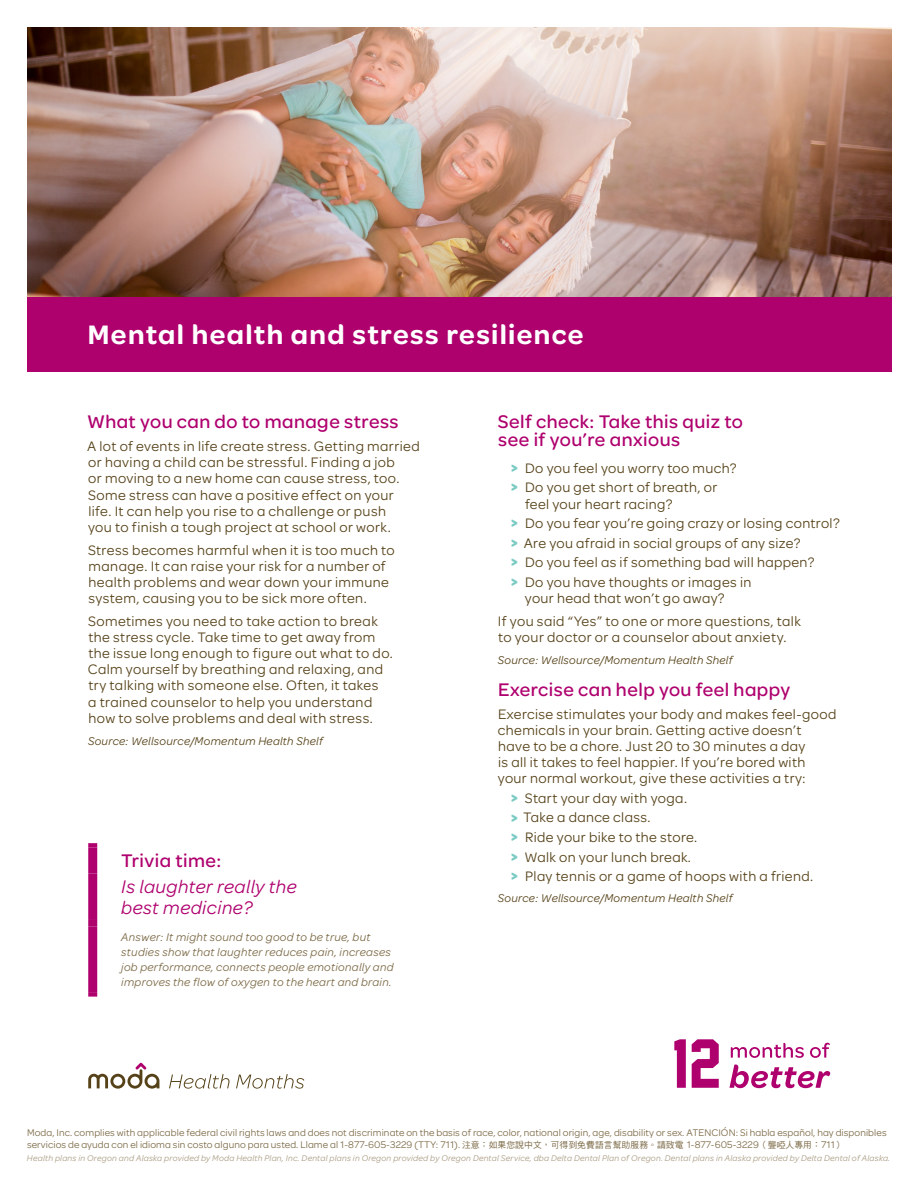
<style>
.page{position:relative;width:918px;height:1188px;background:#fff}
.page>*{position:absolute;margin:0;border:0;box-sizing:border-box;transform-origin:0 0}
.Topic_-_member_flyer{font:600 28.5px "Omnes Moda";letter-spacing:.045em;color:#fff}
.Subhead_-_member_fly{font:500 19.5px/18px "Omnes Moda";letter-spacing:.025em;color:#af016e}
.Subhead_-_member_fly-2{font:italic 19.5px/21px "Omnes Moda";letter-spacing:.025em;color:#af016e}
.Body_-_member_flyer{font:14.7px/16.2px "Omnes Moda";letter-spacing:.025em;color:#564218}
.Moda_-_Legal{font:italic 12px/15px "Omnes Moda";letter-spacing:.025em;color:#7c6945}
.Footnote{font:italic 12px "Omnes Moda";letter-spacing:.025em;color:#564218}
.Body_-_member_flyer-2{font:italic 12px "Omnes Moda";letter-spacing:.025em;color:#564218}
.Moda_-_Intro_paragra{font:10.2px/11.7px "Omnes Moda";letter-spacing:.01em;color:#7c6945}
.Moda_-_Legal-2{font:italic 8.85px "Omnes Moda";letter-spacing:.025em;color:#aa9c83}
.s1{font-weight:700;font-size:15px;color:#7acbc4}
.s2{font-family:"DF Hei Std W5";font-size:8.7px}
</style>
<div class="page">
<img style="left:27px;top:27px;width:865px;height:270px">
<div style="left:88px;top:843px;width:9px;height:5px;background:#af016e"></div>
<div style="left:88px;top:848px;width:9px;height:25px;background:#af016e"></div>
<div style="left:88px;top:873px;width:9px;height:47px;background:#af016e"></div>
<div style="left:88px;top:920px;width:9px;height:7px;background:#af016e"></div>
<div style="left:88px;top:927px;width:9px;height:65px;background:#af016e"></div>
<div style="left:88px;top:992px;width:9px;height:5px;background:#af016e"></div>
<div style="left:27px;top:297px;width:865px;height:74px;background:#af016e"></div>
<svg style="left:674px;top:1039px;width:12px;height:49px"></svg>
<svg style="left:692px;top:1039px;width:27px;height:49px"></svg>
<svg style="left:729px;top:1064px;width:101px;height:24px"></svg>
<svg style="left:731px;top:1043px;width:73px;height:15px"></svg>
<svg style="left:810px;top:1043px;width:20px;height:15px"></svg>
<svg style="left:88px;top:1063px;width:71px;height:26px"></svg>
<svg style="left:169px;top:1074px;width:61px;height:15px"></svg>
<svg style="left:236px;top:1074px;width:68px;height:15px"></svg>
<p class="Topic_-_member_flyer" style="left:88px;top:314px;width:497px">Mental health and stress resilience</p>
<p class="Subhead_-_member_fly" style="left:87px;top:412px;width:313px">What you can do to manage stress</p>
<p class="Body_-_member_flyer" style="left:87px;top:437px;width:334px">A lot of events in life create stress. Getting married or having a child can be stressful. Finding a job<br>or moving to a new home can cause stress, too.<br>Some stress can have a positive effect on your<br>life. It can help you rise to a challenge or push<br>you to finish a tough project at school or work.</p>
<p class="Body_-_member_flyer" style="left:88px;top:541px;width:308px">Stress becomes harmful when it is too much to manage. It can raise your risk for a number of health problems and wear down your immune system, causing you to be sick more often.</p>
<p class="Body_-_member_flyer" style="left:88px;top:612px;width:307px">Sometimes you need to take action to break the stress cycle. Take time to get away from the issue long enough to figure out what to do.<br>Calm yourself by breathing and relaxing, and try talking with someone else. Often, it takes<br>a trained counselor to help you understand how to solve problems and deal with stress.</p>
<p class="Footnote" style="left:88px;top:733px;width:236px">Source: Wellsource/Momentum Health Shelf</p>
<p class="Subhead_-_member_fly" style="left:121px;top:851px;width:102px">Trivia time:</p>
<p class="Subhead_-_member_fly-2" style="left:121px;top:875px;width:177px">Is laughter really the best medicine?</p>
<p class="Moda_-_Legal" style="left:121px;top:929px;width:274px">Answer: It might sound too good to be true, but studies show that laughter reduces pain, increases job performance, connects people emotionally and improves the flow of oxygen to the heart and brain.</p>
<p class="Subhead_-_member_fly" style="left:498px;top:412px;width:247px">Self check: Take this quiz to see if you’re anxious</p>
<p class="Body_-_member_flyer" style="left:511px;top:459px;width:227px"><span class="s1">&gt;</span> Do you feel you worry too much?</p>
<p class="Body_-_member_flyer" style="left:525px;top:479px;width:194px;text-indent:-14px"><span class="s1">&gt;</span> Do you get short of breath, or feel your heart racing?</p>
<p class="Body_-_member_flyer" style="left:511px;top:514px;width:330px"><span class="s1">&gt;</span> Do you fear you’re going crazy or losing control?</p>
<p class="Body_-_member_flyer" style="left:511px;top:534px;width:291px"><span class="s1">&gt;</span> Are you afraid in social groups of any size?</p>
<p class="Body_-_member_flyer" style="left:511px;top:554px;width:305px"><span class="s1">&gt;</span> Do you feel as if something bad will happen?</p>
<p class="Body_-_member_flyer" style="left:525px;top:573px;width:228px;text-indent:-14px"><span class="s1">&gt;</span> Do you have thoughts or images in your head that won’t go away?</p>
<p class="Body_-_member_flyer" style="left:498px;top:612px;width:304px">If you said “Yes” to one or more questions, talk to your doctor or a counselor about anxiety.</p>
<p class="Footnote" style="left:498px;top:652px;width:236px">Source: Wellsource/Momentum Health Shelf</p>
<p class="Subhead_-_member_fly" style="left:498px;top:679px;width:294px">Exercise can help you feel happy</p>
<p class="Body_-_member_flyer" style="left:498px;top:705px;width:340px">Exercise stimulates your body and makes feel-good chemicals in your brain. Getting active doesn’t have to be a chore. Just 20 to 30 minutes a day<br>is all it takes to feel happier. If you’re bored with your normal workout, give these activities a try:</p>
<p class="Body_-_member_flyer" style="left:511px;top:789px;width:177px"><span class="s1">&gt;</span> Start your day with yoga.</p>
<p class="Body_-_member_flyer" style="left:511px;top:809px;width:141px"><span class="s1">&gt;</span> Take a dance class.</p>
<p class="Body_-_member_flyer" style="left:511px;top:828px;width:188px"><span class="s1">&gt;</span> Ride your bike to the store.</p>
<p class="Body_-_member_flyer" style="left:511px;top:848px;width:181px"><span class="s1">&gt;</span> Walk on your lunch break.</p>
<p class="Body_-_member_flyer" style="left:511px;top:868px;width:303px"><span class="s1">&gt;</span> Play tennis or a game of hoops with a friend.</p>
<p class="Body_-_member_flyer-2" style="left:498px;top:890px;width:236px">Source: Wellsource/Momentum Health Shelf</p>
<p class="Moda_-_Intro_paragra" style="left:27px;top:1127px;width:861px">Moda, Inc. complies with applicable federal civil rights laws and does not discriminate on the basis of race, color, national origin, age, disability or sex. ATENCIÓN: Si habla español, hay disponibles servicios de ayuda con el idioma sin costo alguno para usted. Llame al 1-877-605-3229 (TTY: 711). <span class="s2">注意：如果您說中文，可得到免費語言幫助服務。請致電</span> 1-877-605-3229<span class="s2">（聾啞人專用：</span>711<span class="s2">）</span></p>
<p class="Moda_-_Legal-2" style="left:27px;top:1152px;width:865px">Health plans in Oregon and Alaska provided by Moda Health Plan, Inc. Dental plans in Oregon provided by Oregon Dental Service, dba Delta Dental Plan of Oregon. Dental plans in Alaska provided by Delta Dental of Alaska.</p>
</div>
